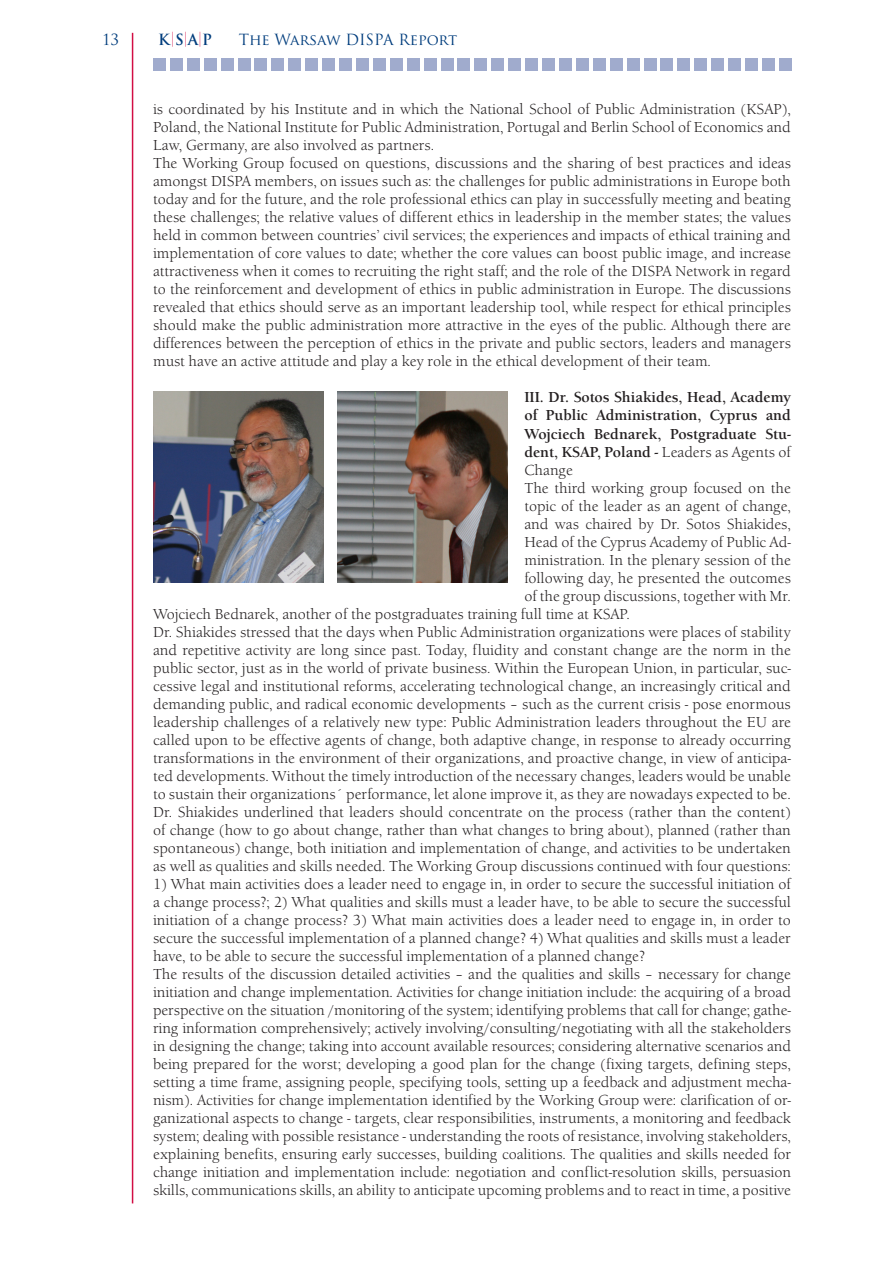
<style>
.page{position:relative;width:893px;height:1263px;background:#fff}
.page>*{position:absolute;margin:0;border:0;box-sizing:border-box;transform-origin:0 0}
.text{font:15px/18px "Berkeley Old Sty Itc TCE";color:#231f20;text-align:justify}
.text-2{font:700 15px/18px "Berkeley Old Sty Itc TCE";color:#231f20;text-align:justify}
.t1{font:15px "Trajan Pro";letter-spacing:-.01em;color:#013d7d}
.t2{font:700 15px "Trajan Pro";color:#013d7d}
.s1{font-weight:400;color:#d20d44}
.s2{font-weight:400}
</style>
<div class="page">
<hr style="left:132px;top:33px;width:1px;height:1170px;background:#d20d44">
<div style="left:153px;top:58px;width:13px;height:13px;background:#a0abcd"></div>
<div style="left:170px;top:58px;width:13px;height:13px;background:#a0abcd"></div>
<div style="left:187px;top:58px;width:13px;height:13px;background:#a0abcd"></div>
<div style="left:204px;top:58px;width:13px;height:13px;background:#a0abcd"></div>
<div style="left:221px;top:58px;width:12px;height:13px;background:#a0abcd"></div>
<div style="left:238px;top:58px;width:12px;height:13px;background:#a0abcd"></div>
<div style="left:255px;top:58px;width:12px;height:13px;background:#a0abcd"></div>
<div style="left:271px;top:58px;width:13px;height:13px;background:#a0abcd"></div>
<div style="left:288px;top:58px;width:13px;height:13px;background:#a0abcd"></div>
<div style="left:305px;top:58px;width:13px;height:13px;background:#a0abcd"></div>
<div style="left:322px;top:58px;width:13px;height:13px;background:#a0abcd"></div>
<div style="left:339px;top:58px;width:13px;height:13px;background:#a0abcd"></div>
<div style="left:356px;top:58px;width:13px;height:13px;background:#a0abcd"></div>
<div style="left:373px;top:58px;width:13px;height:13px;background:#a0abcd"></div>
<div style="left:390px;top:58px;width:13px;height:13px;background:#a0abcd"></div>
<div style="left:407px;top:58px;width:12px;height:13px;background:#a0abcd"></div>
<div style="left:424px;top:58px;width:12px;height:13px;background:#a0abcd"></div>
<div style="left:441px;top:58px;width:12px;height:13px;background:#a0abcd"></div>
<div style="left:458px;top:58px;width:12px;height:13px;background:#a0abcd"></div>
<div style="left:474px;top:58px;width:13px;height:13px;background:#a0abcd"></div>
<div style="left:491px;top:58px;width:13px;height:13px;background:#a0abcd"></div>
<div style="left:508px;top:58px;width:13px;height:13px;background:#a0abcd"></div>
<div style="left:525px;top:58px;width:13px;height:13px;background:#a0abcd"></div>
<div style="left:542px;top:58px;width:13px;height:13px;background:#a0abcd"></div>
<div style="left:559px;top:58px;width:13px;height:13px;background:#a0abcd"></div>
<div style="left:576px;top:58px;width:13px;height:13px;background:#a0abcd"></div>
<div style="left:593px;top:58px;width:13px;height:13px;background:#a0abcd"></div>
<div style="left:610px;top:58px;width:12px;height:13px;background:#a0abcd"></div>
<div style="left:627px;top:58px;width:12px;height:13px;background:#a0abcd"></div>
<div style="left:644px;top:58px;width:12px;height:13px;background:#a0abcd"></div>
<div style="left:661px;top:58px;width:12px;height:13px;background:#a0abcd"></div>
<div style="left:677px;top:58px;width:13px;height:13px;background:#a0abcd"></div>
<div style="left:694px;top:58px;width:13px;height:13px;background:#a0abcd"></div>
<div style="left:711px;top:58px;width:13px;height:13px;background:#a0abcd"></div>
<div style="left:728px;top:58px;width:13px;height:13px;background:#a0abcd"></div>
<div style="left:745px;top:58px;width:13px;height:13px;background:#a0abcd"></div>
<div style="left:762px;top:58px;width:13px;height:13px;background:#a0abcd"></div>
<div style="left:779px;top:58px;width:13px;height:13px;background:#a0abcd"></div>
<img style="left:153px;top:391px;width:170px;height:192px">
<img style="left:337px;top:391px;width:170px;height:192px">
<p class="t1" style="left:102px;top:30px;width:19px">13</p>
<p class="t2" style="left:158px;top:30px;width:55px">K<span class="s1">|</span>S<span class="s1">|</span>A<span class="s1">|</span>P</p>
<p class="t1" style="left:239px;top:30px;width:220px">The Warsaw DISPA Report</p>
<p class="text" style="left:153px;top:101px;width:639px">is coordinated by his Institute and in which the National School of Public Administration (KSAP), Poland, the National Institute for Public Administration, Portugal and Berlin School of Economics and Law, Germany, are also involved as partners.</p>
<p class="text" style="left:153px;top:155px;width:639px">The Working Group focused on questions, discussions and the sharing of best practices and ideas amongst DISPA members, on issues such as: the challenges for public administrations in Europe both today and for the future, and the role professional ethics can play in successfully meeting and beating these challenges; the relative values of different ethics in leadership in the member states; the values held in common between countries’ civil services; the experiences and impacts of ethical training and implementation of core values to date; whether the core values can boost public image, and increase attractiveness when it comes to recruiting the right staff; and the role of the DISPA Network in regard to the reinforcement and development of ethics in public administration in Europe. The discussions revealed that ethics should serve as an important leadership tool, while respect for ethical principles should make the public administration more attractive in the eyes of the public. Although there are differences between the perception of ethics in the private and public sectors, leaders and managers must have an active attitude and play a key role in the ethical development of their team.</p>
<p class="text-2" style="left:524px;top:389px;width:268px">III. Dr. Sotos Shiakides, Head, Academy of Public Administration, Cyprus and Wojciech Bednarek, Postgraduate Stu&shy;dent, KSAP, Poland - <span class="s2">Leaders as Agents of Change</span></p>
<p class="text" style="left:524px;top:479px;width:268px">The third working group focused on the</p>
<p class="text" style="left:524px;top:497px;width:268px">topic of the leader as an agent of change,</p>
<p class="text" style="left:524px;top:515px;width:268px">and was chaired by Dr. Sotos Shiakides,</p>
<p class="text" style="left:524px;top:533px;width:268px">Head of the Cyprus Academy of Public Ad-</p>
<p class="text" style="left:524px;top:551px;width:268px">ministration. In the plenary session of the</p>
<p class="text" style="left:524px;top:569px;width:268px">following day, he presented the outcomes</p>
<p class="text" style="left:524px;top:587px;width:266px">of the group discussions, together with Mr.</p>
<p class="text" style="left:153px;top:605px;width:476px">Wojciech Bednarek, another of the postgraduates training full time at KSAP.</p>
<p class="text" style="left:153px;top:623px;width:639px">Dr. Shiakides stressed that the days when Public Administration organizations were places of stability and repetitive activity are long since past. Today, fluidity and constant change are the norm in the public sector, just as in the world of private business. Within the European Union, in particular, suc&shy;cessive legal and institutional reforms, accelerating technological change, an increasingly critical and demanding public, and radical economic developments – such as the current crisis - pose enormous leadership challenges of a relatively new type: Public Administration leaders throughout the EU are called upon to be effective agents of change, both adaptive change, in response to already occurring transformations in the environment of their organizations, and proactive change, in view of anticipa&shy;ted developments. Without the timely introduction of the necessary changes, leaders would be unable to sustain their organizations´ performance, let alone improve it, as they are nowadays expected to be.</p>
<p class="text" style="left:153px;top:803px;width:639px">Dr. Shiakides underlined that leaders should concentrate on the process (rather than the content) of change (how to go about change, rather than what changes to bring about), planned (rather than spontaneous) change, both initiation and implementation of change, and activities to be undertaken as well as qualities and skills needed. The Working Group discussions continued with four questions:</p>
<p class="text" style="left:153px;top:875px;width:639px">1) What main activities does a leader need to engage in, in order to secure the successful initiation of a change process?; 2) What qualities and skills must a leader have, to be able to secure the successful initiation of a change process? 3) What main activities does a leader need to engage in, in order to secure the successful implementation of a planned change? 4) What qualities and skills must a leader have, to be able to secure the successful implementation of a planned change?</p>
<p class="text" style="left:153px;top:965px;width:639px">The results of the discussion detailed activities – and the qualities and skills – necessary for change initiation and change implementation. Activities for change initiation include: the acquiring of a broad perspective on the situation /monitoring of the system; identifying problems that call for change; gathe&shy;ring information comprehensively; actively involving/consulting/negotiating with all the stakeholders in designing the change; taking into account available resources; considering alternative scenarios and being prepared for the worst; developing a good plan for the change (fixing targets, defining steps, setting a time frame, assigning people, specifying tools, setting up a feedback and adjustment mecha&shy;nism). Activities for change implementation identified by the Working Group were: clarification of or&shy;ganizational aspects to change - targets, clear responsibilities, instruments, a monitoring and feedback system; dealing with possible resistance - understanding the roots of resistance, involving stakeholders, explaining benefits, ensuring early successes, building coalitions. The qualities and skills needed for change initiation and implementation include: negotiation and conflict-resolution skills, persuasion skills, communications skills, an ability to anticipate upcoming problems and to react in time, a positive</p>
</div>
